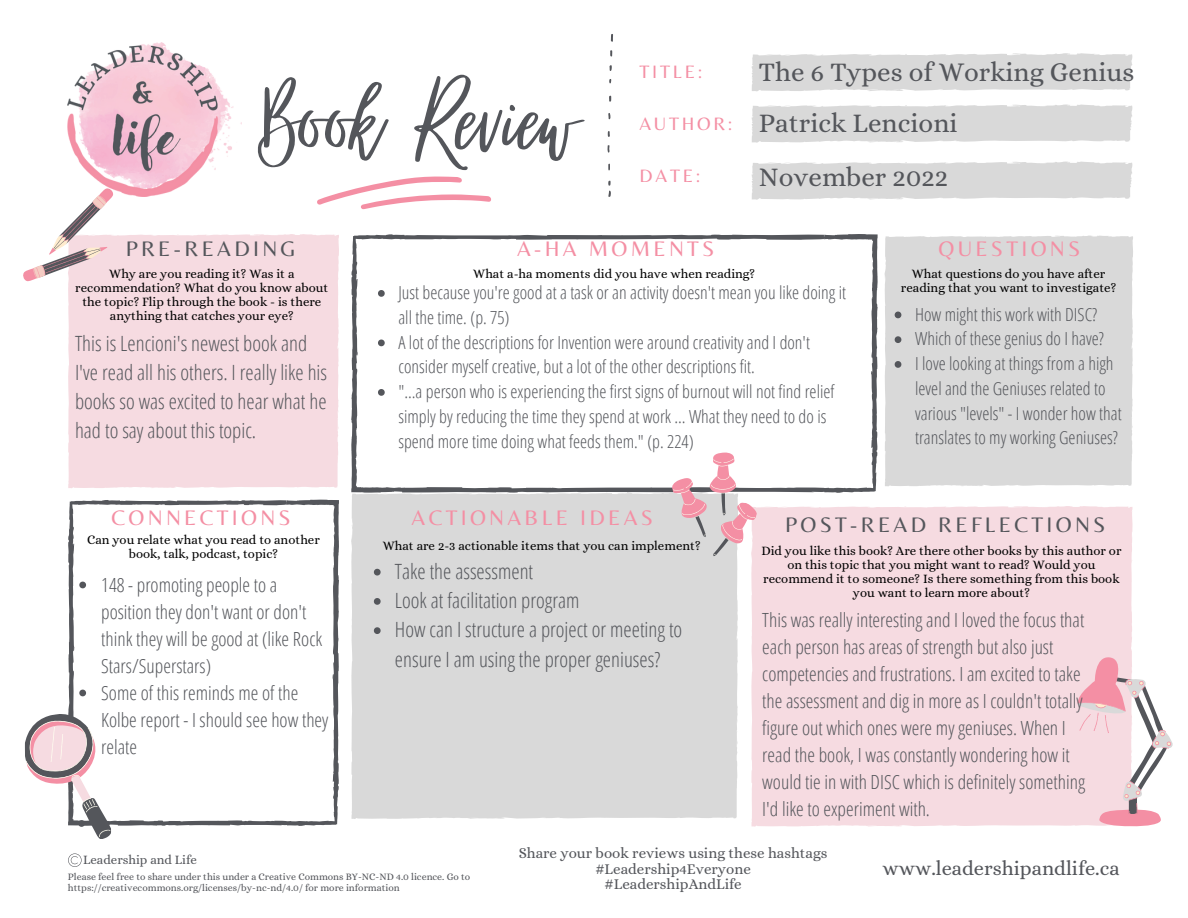
<style>
.page{position:relative;width:1188px;height:918px;background:#fff}
.page>*{position:absolute;margin:0;border:0;box-sizing:border-box;transform-origin:0 0}
.t1{font:131.25px "Virtual";color:#54565b}
.t2{font:27px/51.3px "Alice";color:#54565b}
.t3{font:21.9px "Belleza";letter-spacing:.15em;color:#f48fa4}
.t4{font:21.9px "Belleza";letter-spacing:.15em;color:#54565b}
.t5{font:300 21px/29.2px "Open Sans Condensed";color:#54565b}
.t6{font:20.4px "Alice";color:#54565b}
.t7{font:300 19.5px/27px "Open Sans Condensed";color:#54565b}
.t8{font:18.6px "Belleza";letter-spacing:.15em;color:#f48fa4}
.t9{font:300 18px/24.8px "Open Sans Condensed";color:#54565b}
.t10{font:15px/15.8px "Alice";color:#54565b;text-align:center}
.t11{font:12.9px/14px "Alice";color:#000;text-align:center}
.t12{font:12.9px "Alice";color:#54565b}
.t13{font:9.9px/10.8px "Alice";color:#54565b}
</style>
<div class="page">
<div style="left:885px;top:236px;width:248px;height:250px;background:#d9d9d9"></div>
<div style="left:351px;top:493px;width:387px;height:326px;background:#d9d9d9"></div>
<svg style="left:751px;top:53px;width:382px;height:38px;background:#dbdbdb"></svg>
<div style="left:68px;top:234px;width:271px;height:254px;background:#f6dbe1"></div>
<svg style="left:68px;top:500px;width:271px;height:326px"></svg>
<svg style="left:611px;top:34px;width:2px;height:8px"></svg>
<svg style="left:608px;top:145px;width:2px;height:8px"></svg>
<svg style="left:609px;top:95px;width:2px;height:7px"></svg>
<svg style="left:610px;top:50px;width:2px;height:7px"></svg>
<svg style="left:609px;top:65px;width:3px;height:6px"></svg>
<svg style="left:608px;top:164px;width:2px;height:6px"></svg>
<svg style="left:608px;top:113px;width:3px;height:6px"></svg>
<svg style="left:608px;top:131px;width:2px;height:6px"></svg>
<svg style="left:608px;top:181px;width:3px;height:16px"></svg>
<svg style="left:317px;top:177px;width:174px;height:32px"></svg>
<div style="left:751px;top:506px;width:382px;height:321px;background:#f6dbe1"></div>
<svg style="left:1077px;top:656px;width:96px;height:171px"></svg>
<svg style="left:23px;top:197px;width:91px;height:85px"></svg>
<svg style="left:751px;top:104px;width:382px;height:39px;background:#dcdcdc"></svg>
<img style="left:68px;top:42px;width:173px;height:155px">
<svg style="left:351px;top:234px;width:527px;height:259px"></svg>
<svg style="left:664px;top:450px;width:100px;height:111px"></svg>
<svg style="left:68px;top:853px;width:14px;height:14px"></svg>
<svg style="left:752px;top:161px;width:381px;height:39px;background:#dcdcdc"></svg>
<svg style="left:378px;top:290px;width:7px;height:7px"></svg>
<svg style="left:378px;top:340px;width:7px;height:6px"></svg>
<svg style="left:378px;top:389px;width:7px;height:7px"></svg>
<svg style="left:895px;top:312px;width:6px;height:6px"></svg>
<svg style="left:895px;top:336px;width:6px;height:7px"></svg>
<svg style="left:895px;top:361px;width:6px;height:7px"></svg>
<svg style="left:79px;top:582px;width:7px;height:6px"></svg>
<svg style="left:79px;top:690px;width:7px;height:6px"></svg>
<svg style="left:24px;top:713px;width:88px;height:126px"></svg>
<svg style="left:374px;top:569px;width:7px;height:7px"></svg>
<svg style="left:374px;top:598px;width:7px;height:7px"></svg>
<svg style="left:374px;top:627px;width:7px;height:7px"></svg>
<h1 class="t1" style="left:260px;top:49px;width:320px">Book Review</h1>
<p class="t8" style="left:639px;top:61px;width:64px">TITLE:</p>
<p class="t8" style="left:639px;top:112px;width:94px">AUTHOR:</p>
<p class="t8" style="left:639px;top:165px;width:62px">DATE:</p>
<p class="t4" style="left:126px;top:236px;width:171px">PRE-READING</p>
<p class="t3" style="left:517px;top:236px;width:199px">A-HA MOMENTS</p>
<h2 class="t2" style="left:759px;top:46px;width:377px">The 6 Types of Working Genius<br>Patrick Lencioni</h2>
<h2 class="t2" style="left:759px;top:151px;width:191px">November 2022</h2>
<p class="t3" style="left:939px;top:236px;width:143px">QUESTIONS</p>
<p class="t11" style="left:75px;top:267px;width:255px">Why are you reading it? Was it a recommendation? What do you know about the topic? Flip through the book - is there anything that catches your eye?</p>
<p class="t5" style="left:75px;top:328px;width:254px">This is Lencioni's newest book and I've read all his others. I really like his books so was excited to hear what he had to say about this topic.</p>
<p class="t11" style="left:473px;top:266px;width:283px">What a-ha moments did you have when reading?</p>
<p class="t9" style="left:398px;top:280px;width:449px">Just because you're good at a task or an activity doesn't mean you like doing it all the time. (p. 75)<br>A lot of the descriptions for Invention were around creativity and I don't consider myself creative, but a lot of the other descriptions fit.<br>"…a person who is experiencing the first signs of burnout will not find relief simply by reducing the time they spend at work … What they need to do is spend more time doing what feeds them." (p. 224)</p>
<p class="t11" style="left:901px;top:267px;width:217px">What questions do you have after reading that you want to investigate?</p>
<p class="t9" style="left:915px;top:301px;width:208px">How might this work with DISC?<br>Which of these genius do I have?<br>I love looking at things from a high level and the Geniuses related to various "levels" - I wonder how that translates to my working Geniuses?</p>
<p class="t3" style="left:412px;top:505px;width:243px">ACTIONABLE IDEAS</p>
<p class="t3" style="left:111px;top:505px;width:181px">CONNECTIONS</p>
<p class="t4" style="left:785px;top:512px;width:322px">POST-READ REFLECTIONS</p>
<p class="t11" style="left:87px;top:532px;width:234px">Can you relate what you read to another book, talk, podcast, topic?</p>
<p class="t7" style="left:101px;top:571px;width:229px">148 - promoting people to a position they don't want or don't think they will be good at (like Rock<br>Stars/Superstars)<br>Some of this reminds me of the<br>Kolbe report - I should see how they relate</p>
<p class="t11" style="left:383px;top:539px;width:319px">What are 2-3 actionable items that you can implement?</p>
<p class="t5" style="left:395px;top:556px;width:289px">Take the assessment<br>Look at facilitation program<br>How can I structure a project or meeting to ensure I am using the proper geniuses?</p>
<p class="t11" style="left:761px;top:544px;width:362px">Did you like this book? Are there other books by this author or on this topic that you might want to read? Would you recommend it to someone? Is there something from this book you want to learn more about?</p>
<p class="t7" style="left:762px;top:606px;width:324px">This was really interesting and I loved the focus that each person has areas of strength but also just competencies and frustrations. I am excited to take the assessment and dig in more as I couldn't totally figure out which ones were my geniuses. When I read the book, I was constantly wondering how it would tie in with DISC which is definitely something I'd like to experiment with.</p>
<p class="t12" style="left:83px;top:852px;width:115px">Leadership and Life</p>
<p class="t10" style="left:519px;top:845px;width:310px">Share your book reviews using these hashtags #Leadership4Everyone<br>#LeadershipAndLife</p>
<p class="t13" style="left:68px;top:871px;width:404px">Please feel free to share under this under a Creative Commons BY-NC-ND 4.0 licence. Go to https://creativecommons.org/licenses/by-nc-nd/4.0/ for more information</p>
<p class="t6" style="left:883px;top:856px;width:239px">www.leadershipandlife.ca</p>
</div>
